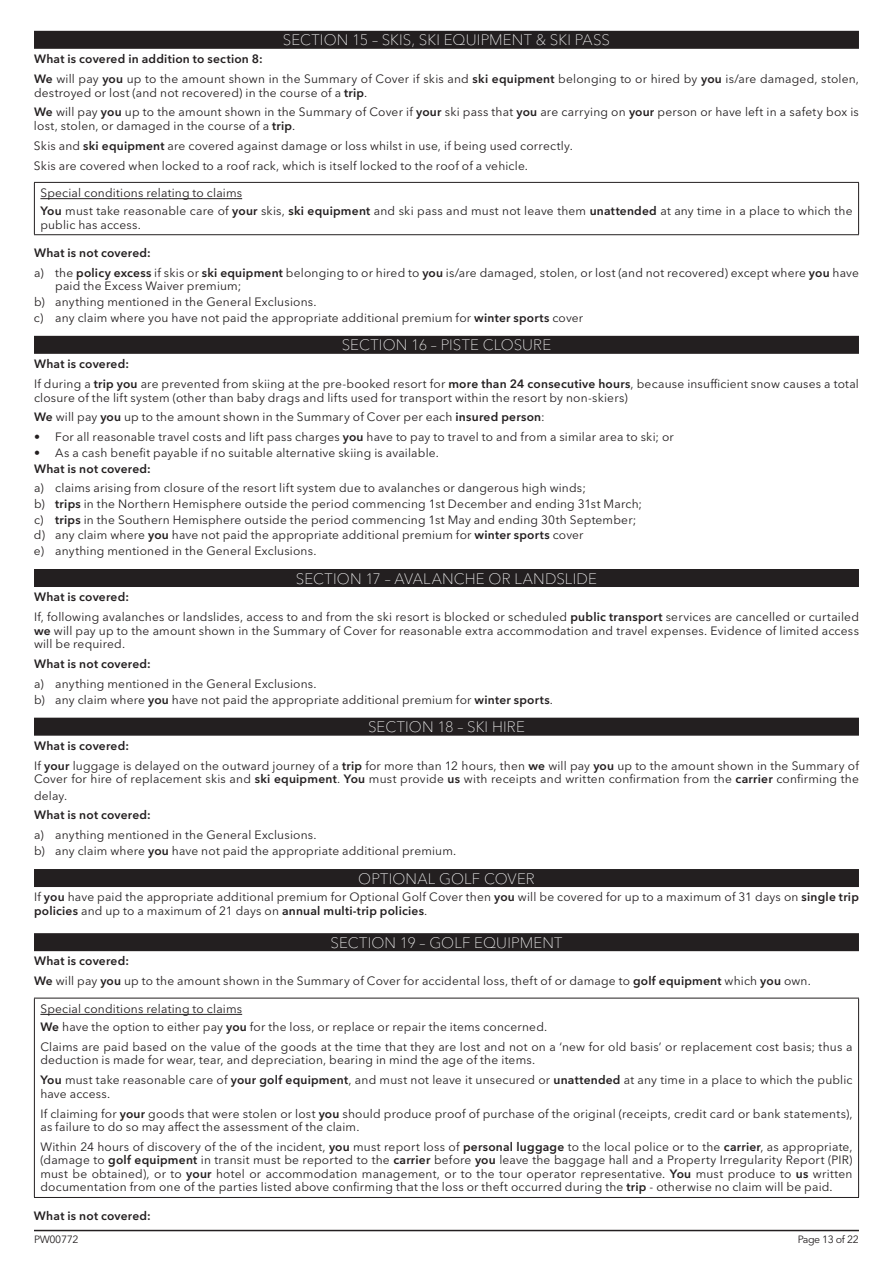
<style>
.page{position:relative;width:893px;height:1263px;background:#fff}
.page>*{position:absolute;margin:0;border:0;box-sizing:border-box;transform-origin:0 0}
.t1{font:100 15px "Avenir Next W1 G";letter-spacing:.01em;color:#fff}
.t2{font:12px/15.6px "Avenir Next W1 G";letter-spacing:.015em;color:#231f20}
.t3{font:600 12px "Avenir Next W1 G";letter-spacing:.02em;color:#231f20}
.t4{font:10.5px "Avenir Next W1 G";letter-spacing:-.035em;color:#231f20}
.s1{font-weight:600}
</style>
<div class="page">
<hr style="left:34px;top:1230px;width:825px;height:1px;background:#231f20">
<div style="left:34px;top:31px;width:825px;height:18px;background:#231f20"></div>
<div style="left:34px;top:336px;width:825px;height:18px;background:#231f20"></div>
<div style="left:34px;top:569px;width:825px;height:18px;background:#231f20"></div>
<div style="left:34px;top:718px;width:825px;height:18px;background:#231f20"></div>
<div style="left:34px;top:869px;width:825px;height:18px;background:#231f20"></div>
<div style="left:34px;top:933px;width:825px;height:18px;background:#231f20"></div>
<hr style="left:34px;top:182px;width:825px;height:1px;background:#231f20">
<hr style="left:34px;top:183px;width:1px;height:51px;background:#231f20">
<hr style="left:858px;top:183px;width:1px;height:51px;background:#231f20">
<hr style="left:34px;top:234px;width:825px;height:1px;background:#231f20">
<hr style="left:40px;top:198px;width:202px;height:1px;background:#231f20">
<hr style="left:34px;top:998px;width:825px;height:1px;background:#231f20">
<hr style="left:34px;top:998px;width:1px;height:199px;background:#231f20">
<hr style="left:858px;top:998px;width:1px;height:199px;background:#231f20">
<hr style="left:34px;top:1197px;width:825px;height:1px;background:#231f20">
<hr style="left:40px;top:1014px;width:202px;height:1px;background:#231f20">
<p class="t1" style="left:283px;top:31px;width:329px">SECTION 15 – SKIS, SKI EQUIPMENT &amp; SKI PASS</p>
<p class="t2" style="left:34px;top:49px;width:826px;line-height:20px"><span class="s1">What is covered in addition to section 8:<br>We</span> will pay <span class="s1">you</span> up to the amount shown in the Summary of Cover if skis and <span class="s1">ski equipment</span> belonging to or hired by <span class="s1">you</span> is/are damaged, stolen,</p>
<p class="t2" style="left:34px;top:82px;width:826px;line-height:20px">destroyed or lost (and not recovered) in the course of a <span class="s1">trip</span>.<br><span class="s1">We</span> will pay <span class="s1">you</span> up to the amount shown in the Summary of Cover if <span class="s1">your</span> ski pass that <span class="s1">you</span> are carrying on <span class="s1">your</span> person or have left in a safety box is</p>
<p class="t2" style="left:34px;top:116px;width:540px;line-height:19.8px">lost, stolen, or damaged in the course of a <span class="s1">trip</span>.<br>Skis and <span class="s1">ski equipment</span> are covered against damage or loss whilst in use, if being used correctly.<br>Skis are covered when locked to a roof rack, which is itself locked to the roof of a vehicle.</p>
<p class="t2" style="left:40px;top:184px;width:814px;line-height:17.7px">Special conditions relating to claims<br><span class="s1">You</span> must take reasonable care of <span class="s1">your</span> skis, <span class="s1">ski equipment</span> and ski pass and must not leave them <span class="s1">unattended</span> at any time in a place to which the</p>
<p class="t2" style="left:40px;top:217px;width:102px">public has access.</p>
<p class="t2" style="left:34px;top:243px;width:826px;line-height:19.8px"><span class="s1">What is not covered:<br></span>a) the <span class="s1">policy excess</span> if skis or <span class="s1">ski equipment</span> belonging to or hired to <span class="s1">you</span> is/are damaged, stolen, or lost (and not recovered) except where <span class="s1">you</span> have</p>
<p class="t2" style="left:34px;top:278px;width:551px;text-indent:21px">paid the Excess Waiver premium;<br>b) anything mentioned in the General Exclusions.<br>c) any claim where you have not paid the appropriate additional premium for <span class="s1">winter sports</span> cover</p>
<p class="t1" style="left:342px;top:336px;width:211px">SECTION 16 – PISTE CLOSURE</p>
<p class="t2" style="left:34px;top:354px;width:826px;line-height:19.8px"><span class="s1">What is covered:<br></span>If during a <span class="s1">trip you</span> are prevented from skiing at the pre-booked resort for <span class="s1">more than 24 consecutive hours</span>, because insufficient snow causes a total</p>
<p class="t2" style="left:34px;top:387px;width:595px;line-height:20px">closure of the lift system (other than baby drags and lifts used for transport within the resort by non-skiers)<br><span class="s1">We</span> will pay <span class="s1">you</span> up to the amount shown in the Summary of Cover per each <span class="s1">insured person</span>:</p>
<p class="t2" style="left:34px;top:429px;width:641px">• For all reasonable travel costs and lift pass charges <span class="s1">you</span> have to pay to travel to and from a similar area to ski; or</p>
<p class="t2" style="left:34px;top:445px;width:406px">• As a cash benefit payable if no suitable alternative skiing is available.</p>
<p class="t3" style="left:34px;top:461px;width:118px">What is not covered:</p>
<p class="t2" style="left:34px;top:480px;width:610px">a) claims arising from closure of the resort lift system due to avalanches or dangerous high winds;<br>b) <span class="s1">trips</span> in the Northern Hemisphere outside the period commencing 1st December and ending 31st March; c) <span class="s1">trips</span> in the Southern Hemisphere outside the period commencing 1st May and ending 30th September; d) any claim where <span class="s1">you</span> have not paid the appropriate additional premium for <span class="s1">winter sports</span> cover<br>e) anything mentioned in the General Exclusions.</p>
<p class="t1" style="left:296px;top:569px;width:303px">SECTION 17 – AVALANCHE OR LANDSLIDE</p>
<p class="t2" style="left:34px;top:587px;width:826px;line-height:20px"><span class="s1">What is covered:<br></span>If, following avalanches or landslides, access to and from the ski resort is blocked or scheduled <span class="s1">public transport</span> services are cancelled or curtailed</p>
<p class="t2" style="left:34px;top:624px;width:826px;line-height:13.5px"><span class="s1">we</span> will pay up to the amount shown in the Summary of Cover for reasonable extra accommodation and travel expenses. Evidence of limited access will be required.</p>
<p class="t3" style="left:34px;top:657px;width:118px">What is not covered:</p>
<p class="t2" style="left:34px;top:676px;width:520px">a) anything mentioned in the General Exclusions.<br>b) any claim where <span class="s1">you</span> have not paid the appropriate additional premium for <span class="s1">winter sports</span>.</p>
<p class="t1" style="left:368px;top:718px;width:158px">SECTION 18 – SKI HIRE</p>
<p class="t2" style="left:34px;top:736px;width:826px;line-height:20px"><span class="s1">What is covered:<br></span>If <span class="s1">your</span> luggage is delayed on the outward journey of a <span class="s1">trip</span> for more than 12 hours, then <span class="s1">we</span> will pay <span class="s1">you</span> up to the amount shown in the Summary of</p>
<p class="t2" style="left:34px;top:771px;width:826px;line-height:16.2px">Cover for hire of replacement skis and <span class="s1">ski equipment</span>. <span class="s1">You</span> must provide <span class="s1">us</span> with receipts and written confirmation from the <span class="s1">carrier</span> confirming the delay.</p>
<p class="t3" style="left:34px;top:808px;width:118px">What is not covered:</p>
<p class="t2" style="left:34px;top:827px;width:424px">a) anything mentioned in the General Exclusions.<br>b) any claim where <span class="s1">you</span> have not paid the appropriate additional premium.</p>
<p class="t1" style="left:358px;top:869px;width:178px">OPTIONAL GOLF COVER</p>
<p class="t2" style="left:34px;top:890px;width:826px;line-height:13.5px">If <span class="s1">you</span> have paid the appropriate additional premium for Optional Golf Cover then <span class="s1">you</span> will be covered for up to a maximum of 31 days on <span class="s1">single trip policies</span> and up to a maximum of 21 days on <span class="s1">annual multi-trip policies</span>.</p>
<p class="t1" style="left:331px;top:933px;width:233px">SECTION 19 – GOLF EQUIPMENT</p>
<p class="t2" style="left:34px;top:951px;width:778px;line-height:19.8px"><span class="s1">What is covered:<br>We</span> will pay <span class="s1">you</span> up to the amount shown in the Summary of Cover for accidental loss, theft of or damage to <span class="s1">golf equipment</span> which <span class="s1">you</span> own.</p>
<p class="t2" style="left:40px;top:1000px;width:508px;line-height:17.7px">Special conditions relating to claims<br><span class="s1">We</span> have the option to either pay <span class="s1">you</span> for the loss, or replace or repair the items concerned.</p>
<p class="t2" style="left:40px;top:1040px;width:814px;line-height:13.5px">Claims are paid based on the value of the goods at the time that they are lost and not on a ‘new for old basis’ or replacement cost basis; thus a deduction is made for wear, tear, and depreciation, bearing in mind the age of the items.</p>
<p class="t2" style="left:40px;top:1073px;width:814px;line-height:13.5px"><span class="s1">You</span> must take reasonable care of <span class="s1">your golf equipment</span>, and must not leave it unsecured or <span class="s1">unattended</span> at any time in a place to which the public have access.</p>
<p class="t2" style="left:40px;top:1107px;width:814px;line-height:13.5px">If claiming for <span class="s1">your</span> goods that were stolen or lost <span class="s1">you</span> should produce proof of purchase of the original (receipts, credit card or bank statements), as failure to do so may affect the assessment of the claim.</p>
<p class="t2" style="left:40px;top:1140px;width:814px;line-height:13.5px;text-align:justify">Within 24 hours of discovery of the of the incident, <span class="s1">you</span> must report loss of <span class="s1">personal luggage</span> to the local police or to the <span class="s1">carrier</span>, as appropriate, (damage to <span class="s1">golf equipment</span> in transit must be reported to the <span class="s1">carrier</span> before <span class="s1">you</span> leave the baggage hall and a Property Irregularity Report (PIR) must be obtained), or to <span class="s1">your</span> hotel or accommodation management, or to the tour operator representative. <span class="s1">You</span> must produce to <span class="s1">us</span> written documentation from one of the parties listed above confirming that the loss or theft occurred during the <span class="s1">trip</span> - otherwise no claim will be paid.</p>
<p class="t3" style="left:34px;top:1208px;width:118px">What is not covered:</p>
<p class="t4" style="left:34px;top:1233px;width:46px">PW00772</p>
<p class="t4" style="left:798px;top:1233px;width:63px">Page 13 of 22</p>
</div>
